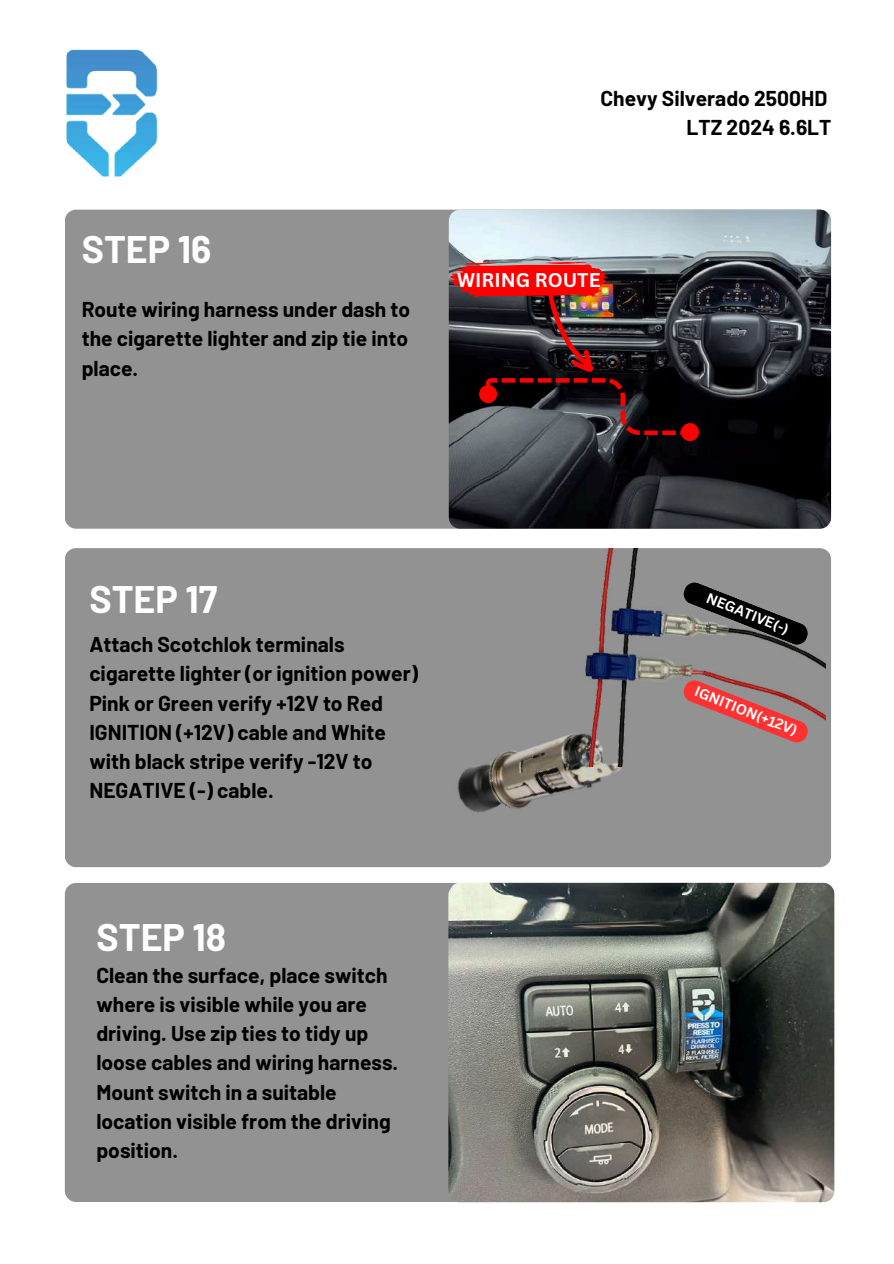
<style>
.page{position:relative;width:894px;height:1264px;background:#fff}
.page>*{position:absolute;margin:0;border:0;box-sizing:border-box;transform-origin:0 0}
.t1{font:700 37.5px "Barlow";color:#fff}
.t2{font:700 21px/29.2px "Barlow";color:#000}
.t3{font:700 19.35px "Canva Sans";color:#fff}
.t4{font:700 14.25px "Canva Sans";color:#fff}
</style>
<div class="page">
<div style="left:65px;top:210px;width:765px;height:318px;background:#929292;border-radius:11px"></div>
<div style="left:65px;top:883px;width:768px;height:318px;background:#929292;border-radius:11px"></div>
<div style="left:65px;top:548px;width:765px;height:319px;background:#929292;border-radius:11px"></div>
<img style="left:448px;top:882px;width:386px;height:320px;border-radius:11px">
<img style="left:448px;top:210px;width:382px;height:318px;border-radius:11px">
<svg style="left:450px;top:262px;width:242px;height:173px;background:#4d2a2d"></svg>
<div style="left:481px;top:387px;width:13px;height:14px;background:#f00;border-radius:50%"></div>
<div style="left:479px;top:385px;width:18px;height:18px;border:4px solid #f00;border-radius:50%"></div>
<div style="left:683px;top:425px;width:13px;height:14px;background:#f00;border-radius:50%"></div>
<div style="left:680px;top:423px;width:18px;height:18px;border:4px solid #f00;border-radius:50%"></div>
<img style="left:417px;top:736px;width:240px;height:147px">
<img style="left:566px;top:548px;width:259px;height:218px">
<svg style="left:682px;top:679px;width:127px;height:65px"></svg>
<svg style="left:682px;top:581px;width:127px;height:65px"></svg>
<img style="left:66px;top:49px;width:92px;height:128px">
<h1 class="t1" style="left:82px;top:226px;width:131px">STEP 16</h1>
<p class="t2" style="left:82px;top:294px;width:330px;text-align:justify">Route wiring harness under dash to the cigarette lighter and zip tie into place.</p>
<p class="t2" style="left:600px;top:83px;width:232px;text-align:right">Chevy Silverado 2500HD<br>LTZ 2024 6.6LT</p>
<p class="t3" style="left:457px;top:266px;width:145px">WIRING ROUTE</p>
<h1 class="t1" style="left:89px;top:575px;width:129px">STEP 17</h1>
<p class="t2" style="left:89px;top:629px;width:330px">Attach Scotchlok terminals cigarette lighter (or ignition power)<br>Pink or Green verify +12V to Red<br>IGNITION (+12V) cable and White with black stripe verify -12V to<br>NEGATIVE (-) cable.</p>
<h1 class="t1" style="left:96px;top:913px;width:131px">STEP 18</h1>
<p class="t2" style="left:96px;top:959px;width:303px">Clean the surface, place switch where is visible while you are driving. Use zip ties to tidy up loose cables and wiring harness.<br>Mount switch in a suitable location visible from the driving position.</p>
<p class="t4" style="left:710px;top:587px;width:89px;rotate:22deg">NEGATIVE(-)</p>
<p class="t4" style="left:699px;top:681px;width:111px;rotate:22deg">IGNITION(+12V)</p>
</div>
